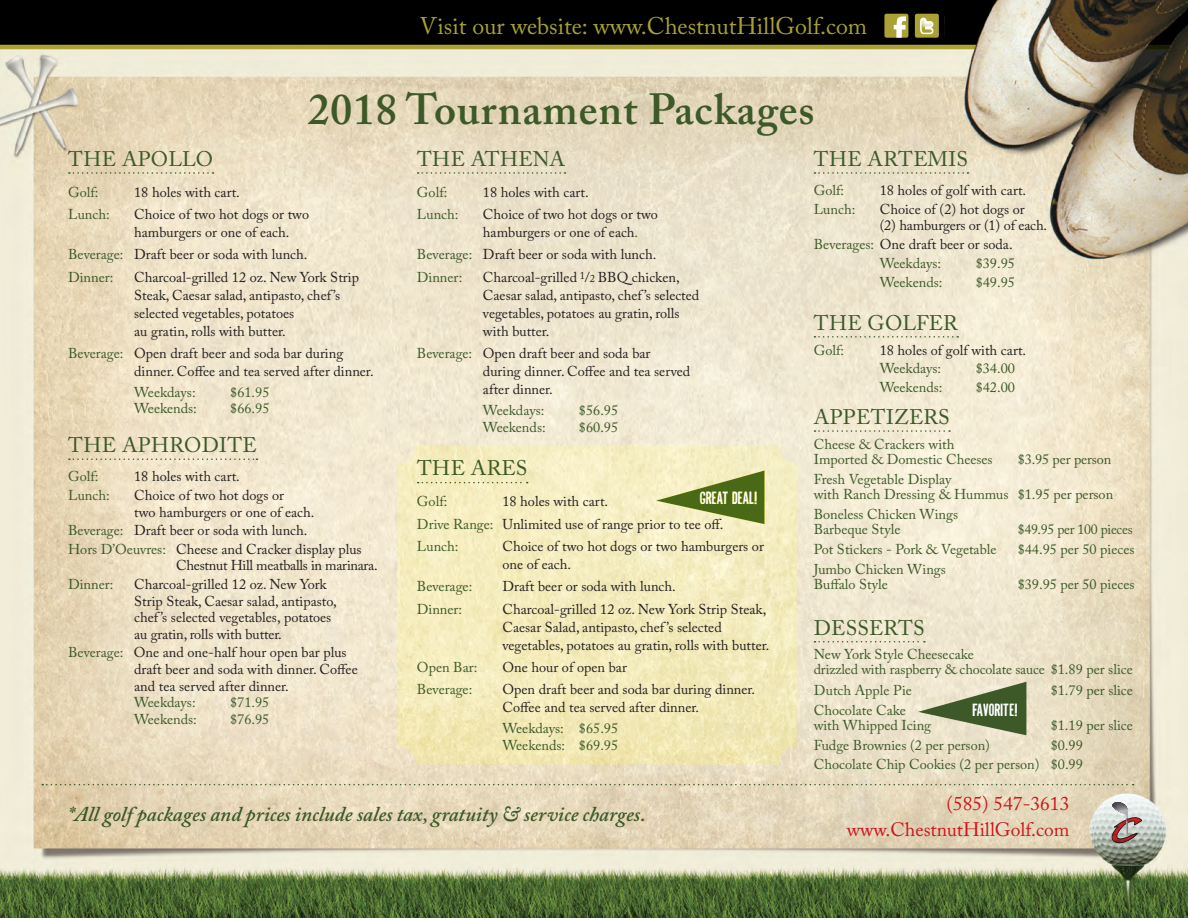
<style>
.page{position:relative;width:1188px;height:918px;background:#fff}
.page>*{position:absolute;margin:0;border:0;box-sizing:border-box;transform-origin:0 0}
.t1{font:600 43.35px "Adobe Caslon Pro";letter-spacing:.02em;color:#3d5928}
.t2{font:23.85px "Adobe Caslon Pro";color:#a9a135}
.t3{font:21px "Adobe Caslon Pro";letter-spacing:.015em;color:#3d5928}
.t4{font:italic 600 21px "Adobe Caslon Pro";color:#3d5928}
.t5{font:19.5px/26.4px "Adobe Caslon Pro";color:#cd151d;text-align:right}
.t6{font:14.25px/18px "Adobe Caslon Pro";color:#231f20}
.t7{font:14.25px/14.9px "Adobe Caslon Pro";color:#3d5928}
.t8{font:14.25px "Adobe Caslon Pro";letter-spacing:-.02em;color:#231f20}
.t9{font:14.25px "Adobe Caslon Pro";letter-spacing:-.02em;color:#3d5928}
.t10{font:14.1px "Mal de Ojo";color:#fff}
.s1{color:#3d5928}
.s2{font-size:10.5px}
.s3{color:#231f20}
</style>
<div class="page">
<img style="left:0;top:0;width:1188px;height:918px">
<svg style="left:69px;top:172px;width:145px;height:2px"></svg>
<svg style="left:69px;top:458px;width:188px;height:2px"></svg>
<svg style="left:814px;top:172px;width:154px;height:2px"></svg>
<svg style="left:814px;top:336px;width:144px;height:2px"></svg>
<svg style="left:814px;top:430px;width:136px;height:2px"></svg>
<svg style="left:814px;top:641px;width:111px;height:1px"></svg>
<svg style="left:918px;top:682px;width:108px;height:53px;background:#959e7b"></svg>
<svg style="left:884px;top:14px;width:24px;height:24px"></svg>
<svg style="left:915px;top:14px;width:24px;height:24px"></svg>
<svg style="left:42px;top:784px;width:1092px;height:1px"></svg>
<svg style="left:1108px;top:802px;width:37px;height:57px;background:#a9a39d"></svg>
<svg style="left:398px;top:446px;width:399px;height:318px;background:#efe8b9"></svg>
<svg style="left:418px;top:172px;width:148px;height:2px"></svg>
<svg style="left:418px;top:482px;width:110px;height:1px"></svg>
<h2 class="t2" style="left:420px;top:12px;width:449px">Visit our website: www.ChestnutHillGolf.com</h2>
<h1 class="t1" style="left:308px;top:84px;width:508px">2018 Tournament Packages</h1>
<h3 class="t3" style="left:68px;top:146px;width:146px">THE APOLLO</h3>
<p class="t7" style="left:68px;top:184px;width:32px">Golf:</p>
<p class="t6" style="left:134px;top:183px;width:107px">18 holes with cart.</p>
<p class="t7" style="left:68px;top:207px;width:43px">Lunch:</p>
<p class="t6" style="left:134px;top:205px;width:176px">Choice of two hot dogs or two hamburgers or one of each.</p>
<p class="t6" style="left:68px;top:243px;width:241px;line-height:22.4px"><span class="s1">Beverage:</span> Draft beer or soda with lunch.<br><span class="s1">Dinner:</span></p>
<p class="t6" style="left:134px;top:268px;width:226px">Charcoal-grilled 12 oz. New York Strip Steak, Caesar salad, antipasto, chef ’s selected vegetables, potatoes<br>au gratin, rolls with butter.</p>
<p class="t6" style="left:134px;top:344px;width:241px;text-indent:-66px"><span class="s1">Beverage:</span> Open draft beer and soda bar during dinner. Coffee and tea served after dinner.</p>
<p class="t7" style="left:134px;top:384px;width:63px">Weekdays:</p>
<p class="t7" style="left:230px;top:384px;width:41px">$61.95</p>
<p class="t7" style="left:134px;top:401px;width:64px">Weekends:</p>
<p class="t7" style="left:230px;top:401px;width:41px">$66.95</p>
<h3 class="t3" style="left:68px;top:432px;width:190px">THE APHRODITE</h3>
<p class="t7" style="left:68px;top:469px;width:32px">Golf:</p>
<p class="t6" style="left:134px;top:468px;width:107px">18 holes with cart.</p>
<p class="t7" style="left:68px;top:488px;width:43px">Lunch:</p>
<p class="t6" style="left:134px;top:487px;width:182px;line-height:16.5px">Choice of two hot dogs or<br>two hamburgers or one of each.</p>
<p class="t6" style="left:68px;top:521px;width:295px;line-height:18.6px"><span class="s1">Beverage:</span> Draft beer or soda with lunch.<br><span class="s1">Hors D’Oeuvres:</span> Cheese and Cracker display plus</p>
<p class="t8" style="left:176px;top:557px;width:203px">Chestnut Hill meatballs in marinara.</p>
<p class="t7" style="left:68px;top:577px;width:47px">Dinner:</p>
<p class="t6" style="left:134px;top:576px;width:204px;line-height:16.5px">Charcoal-grilled 12 oz. New York Strip Steak, Caesar salad, antipasto, chef ’s selected vegetables, potatoes au gratin, rolls with butter.</p>
<p class="t6" style="left:134px;top:644px;width:225px;line-height:16.8px;text-indent:-66px"><span class="s1">Beverage:</span> One and one-half hour open bar plus draft beer and soda with dinner. Coffee and tea served after dinner.</p>
<p class="t7" style="left:134px;top:695px;width:63px">Weekdays:</p>
<p class="t7" style="left:230px;top:695px;width:41px">$71.95</p>
<p class="t7" style="left:134px;top:712px;width:64px">Weekends:</p>
<p class="t7" style="left:230px;top:712px;width:41px">$76.95</p>
<h3 class="t3" style="left:417px;top:146px;width:150px">THE ATHENA</h3>
<p class="t7" style="left:417px;top:184px;width:32px">Golf:</p>
<p class="t6" style="left:483px;top:183px;width:107px">18 holes with cart.</p>
<p class="t7" style="left:417px;top:207px;width:43px">Lunch:</p>
<p class="t6" style="left:483px;top:205px;width:176px">Choice of two hot dogs or two hamburgers or one of each<span class="s1">.</span></p>
<p class="t6" style="left:417px;top:243px;width:241px;line-height:22.4px"><span class="s1">Beverage:</span> Draft beer or soda with lunch.<br><span class="s1">Dinner:</span></p>
<p class="t6" style="left:483px;top:268px;width:218px">Charcoal-grilled <sup>1</sup>/<span class="s2">2</span> BBQ chicken,<br>Caesar salad, antipasto, chef ’s selected vegetables, potatoes au gratin, rolls with butter.</p>
<p class="t6" style="left:483px;top:344px;width:209px;text-indent:-66px"><span class="s1">Beverage:</span> Open draft beer and soda bar during dinner. Coffee and tea served after dinner.</p>
<p class="t7" style="left:483px;top:402px;width:63px">Weekdays:</p>
<p class="t7" style="left:579px;top:402px;width:41px">$56.95</p>
<p class="t7" style="left:483px;top:420px;width:64px">Weekends:</p>
<p class="t7" style="left:579px;top:420px;width:41px">$60.95</p>
<h3 class="t3" style="left:417px;top:456px;width:112px">THE ARES</h3>
<p class="t7" style="left:417px;top:494px;width:32px">Golf:</p>
<p class="t10" style="left:700px;top:491px;width:58px">GREAT DEAL!</p>
<p class="t6" style="left:417px;top:490px;width:308px;line-height:22.4px;text-indent:86px">18 holes with cart.<br><span class="s1">Drive Range:</span> Unlimited use of range prior to tee off.<br><span class="s1">Lunch:</span></p>
<p class="t6" style="left:502px;top:537px;width:263px">Choice of two hot dogs or two hamburgers or one of each.</p>
<p class="t7" style="left:417px;top:579px;width:57px">Beverage:</p>
<p class="t6" style="left:502px;top:577px;width:175px">Draft beer or soda with lunch.</p>
<p class="t7" style="left:417px;top:601px;width:47px">Dinner:</p>
<p class="t6" style="left:502px;top:600px;width:268px">Charcoal-grilled 12 oz. New York Strip Steak,<br>Caesar Salad, antipasto, chef ’s selected vegetables, potatoes au gratin, rolls with butter.</p>
<p class="t7" style="left:417px;top:660px;width:62px">Open Bar:</p>
<p class="t6" style="left:502px;top:658px;width:126px">One hour of open bar</p>
<p class="t7" style="left:417px;top:682px;width:57px">Beverage:</p>
<p class="t6" style="left:502px;top:680px;width:254px">Open draft beer and soda bar during dinner.<br>Coffee and tea served after dinner.</p>
<p class="t7" style="left:502px;top:720px;width:117px;line-height:16.5px">Weekdays: $65.95<br>Weekends: $69.95</p>
<h3 class="t3" style="left:814px;top:146px;width:156px">THE ARTEMIS</h3>
<p class="t7" style="left:814px;top:183px;width:32px">Golf:</p>
<p class="t6" style="left:880px;top:181px;width:148px">18 holes of golf with cart.</p>
<p class="t7" style="left:814px;top:202px;width:43px">Lunch:</p>
<p class="t6" style="left:880px;top:201px;width:169px;line-height:16.5px">Choice of (2) hot dogs or<br>(2) hamburgers or (1) of each.</p>
<p class="t7" style="left:814px;top:235px;width:200px;line-height:18.6px;text-align:center">Beverages: <span class="s3">One draft beer or soda.<br></span>Weekdays:</p>
<p class="t7" style="left:976px;top:255px;width:41px">$39.95</p>
<p class="t7" style="left:880px;top:275px;width:64px">Weekends:</p>
<p class="t7" style="left:976px;top:275px;width:41px">$49.95</p>
<h3 class="t3" style="left:814px;top:310px;width:146px">THE GOLFER</h3>
<p class="t7" style="left:814px;top:342px;width:32px">Golf:</p>
<p class="t6" style="left:880px;top:341px;width:148px">18 holes of golf with cart.</p>
<p class="t7" style="left:880px;top:361px;width:63px">Weekdays:</p>
<p class="t7" style="left:976px;top:361px;width:41px">$34.00</p>
<p class="t7" style="left:880px;top:380px;width:64px">Weekends:</p>
<p class="t7" style="left:976px;top:380px;width:41px">$42.00</p>
<h3 class="t3" style="left:814px;top:404px;width:137px">APPETIZERS</h3>
<p class="t7" style="left:814px;top:436px;width:181px">Cheese &amp; Crackers with<br>Imported &amp; Domestic Cheeses</p>
<p class="t7" style="left:1018px;top:451px;width:95px">$3.95 per person</p>
<p class="t7" style="left:814px;top:472px;width:301px">Fresh Vegetable Display<br>with Ranch Dressing &amp; Hummus $1.95 per person</p>
<p class="t7" style="left:814px;top:507px;width:146px">Boneless Chicken Wings<br>Barbeque Style</p>
<p class="t9" style="left:1018px;top:520px;width:116px">$49.95 per 100 pieces</p>
<p class="t7" style="left:814px;top:542px;width:184px">Pot Stickers - Pork &amp; Vegetable</p>
<p class="t7" style="left:1018px;top:542px;width:118px">$44.95 per 50 pieces</p>
<p class="t7" style="left:814px;top:562px;width:134px">Jumbo Chicken Wings<br>Buffalo Style</p>
<p class="t7" style="left:1018px;top:577px;width:118px">$39.95 per 50 pieces</p>
<h3 class="t3" style="left:814px;top:615px;width:112px">DESSERTS</h3>
<p class="t7" style="left:814px;top:647px;width:321px">New York Style Cheesecake<br>drizzled with raspberry &amp; chocolate sauce $1.89 per slice</p>
<p class="t7" style="left:814px;top:682px;width:100px">Dutch Apple Pie</p>
<p class="t7" style="left:1051px;top:682px;width:84px">$1.79 per slice</p>
<p class="t7" style="left:814px;top:702px;width:119px">Chocolate Cake with Whipped Icing</p>
<p class="t10" style="left:973px;top:703px;width:46px">FAVORITE!</p>
<p class="t7" style="left:1051px;top:717px;width:84px">$1.19 per slice</p>
<p class="t7" style="left:814px;top:738px;width:178px">Fudge Brownies (2 per person)</p>
<p class="t7" style="left:814px;top:736px;width:271px;line-height:18.8px;text-align:right">$0.99<br>Chocolate Chip Cookies (2 per person) $0.99</p>
<h3 class="t4" style="left:68px;top:801px;width:579px">*All golf packages and prices include sales tax, gratuity &amp; service charges.</h3>
<h3 class="t5" style="left:847px;top:790px;width:224px">(585) 547-3613 www.ChestnutHillGolf.com</h3>
</div>
